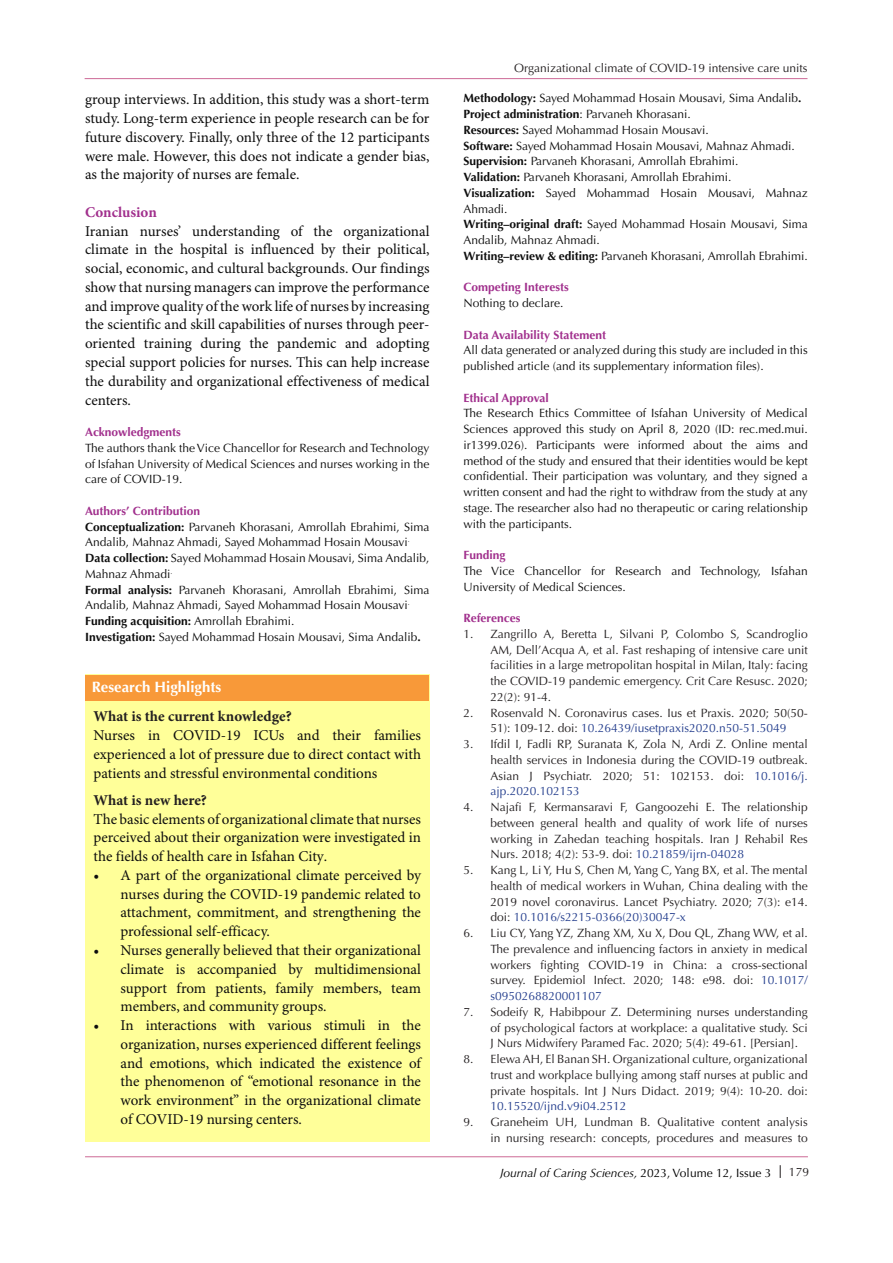
<style>
.page{position:relative;width:893px;height:1263px;background:#fff}
.page>*{position:absolute;margin:0;border:0;box-sizing:border-box;transform-origin:0 0}
.BT{font:15px/18.8px "Minion Pro";color:#0d0d0d;text-align:justify}
.BT-2{font:700 15px "Minion Pro";color:#231f20}
.t1{font:700 15px "Optima LT Std";color:#fff}
.t2{font:700 15px "Minion Pro";color:#a1308d}
.t3{font:12px/15.8px "Optima LT Std";color:#231f20;text-align:justify}
.annotation_text{font:12px/15.8px "Optima LT Std";color:#0d0d0d}
.t4{font:700 12px "Optima LT Std";color:#a1308d}
.annotation_text-2{font:700 12px "Optima LT Std";color:#0d0d0d}
.t5{font:italic 12px "Optima LT Std";color:#000}
.s1{font-weight:700}
.s2{font-weight:400}
.s3{color:#253f8e}
.s4{font-style:normal}
</style>
<div class="page">
<svg style="left:780px;top:1165px;width:1px;height:13px"></svg>
<hr style="left:85px;top:1156px;width:723px;height:1px;background:#cd6996">
<hr style="left:85px;top:78px;width:722px;height:1px;background:#cd6996">
<div style="left:85px;top:675px;width:344px;height:467px;background:#ff9"></div>
<div style="left:85px;top:675px;width:344px;height:25px;background:#f89939"></div>
<p class="BT" style="left:85px;top:91px;width:346px">group interviews. In addition, this study was a short-term study. Long-term experience in people research can be for future discovery. Finally, only three of the 12 participants were male. However, this does not indicate a gender bias, as the majority of nurses are female.</p>
<p class="t2" style="left:85px;top:202px;width:73px">Conclusion</p>
<p class="BT" style="left:85px;top:222px;width:346px">Iranian nurses’ understanding of the organizational climate in the hospital is influenced by their political, social, economic, and cultural backgrounds. Our findings show that nursing managers can improve the performance and improve quality of the work life of nurses by increasing the scientific and skill capabilities of nurses through peer&shy;oriented training during the pandemic and adopting special support policies for nurses. This can help increase the durability and organizational effectiveness of medical centers.</p>
<p class="t4" style="left:85px;top:425px;width:97px">Acknowledgments</p>
<p class="annotation_text" style="left:85px;top:440px;width:346px;text-align:justify">The authors thank the Vice Chancellor for Research and Technology of Isfahan University of Medical Sciences and nurses working in the care of COVID-19.</p>
<p class="t4" style="left:85px;top:504px;width:117px">Authors’ Contribution</p>
<p class="annotation_text" style="left:85px;top:519px;width:346px"><span class="s1">Conceptualization:</span> Parvaneh Khorasani, Amrollah Ebrahimi, Sima<br>Andalib, Mahnaz Ahmadi, Sayed Mohammad Hosain Mousavi<sup>.</sup></p>
<p class="annotation_text" style="left:85px;top:550px;width:346px"><span class="s1">Data collection:</span> Sayed Mohammad Hosain Mousavi, Sima Andalib,<br>Mahnaz Ahmadi<sup>.</sup></p>
<p class="annotation_text" style="left:85px;top:582px;width:346px"><span class="s1">Formal analysis:</span> Parvaneh Khorasani, Amrollah Ebrahimi, Sima<br>Andalib, Mahnaz Ahmadi, Sayed Mohammad Hosain Mousavi<sup>.</sup></p>
<p class="annotation_text-2" style="left:85px;top:614px;width:211px">Funding acquisition: <span class="s2">Amrollah Ebrahimi.</span></p>
<p class="annotation_text" style="left:85px;top:629px;width:337px"><span class="s1">Investigation:</span> Sayed Mohammad Hosain Mousavi, Sima Andalib<span class="s1">.</span></p>
<p class="t1" style="left:92px;top:678px;width:131px">Research Highlights</p>
<p class="BT-2" style="left:94px;top:706px;width:200px">What is the current knowledge?</p>
<p class="BT" style="left:94px;top:727px;width:329px">Nurses in COVID-19 ICUs and their families experienced a lot of pressure due to direct contact with patients and stressful environmental conditions</p>
<p class="BT-2" style="left:94px;top:790px;width:115px">What is new here?</p>
<p class="BT" style="left:94px;top:810px;width:329px">The basic elements of organizational climate that nurses perceived about their organization were investigated in the fields of health care in Isfahan City.</p>
<p class="BT" style="left:121px;top:866px;width:302px;text-indent:-27px">• A part of the organizational climate perceived by nurses during the COVID-19 pandemic related to attachment, commitment, and strengthening the professional self-efficacy.</p>
<p class="BT" style="left:121px;top:941px;width:302px;text-indent:-27px">• Nurses generally believed that their organizational climate is accompanied by multidimensional support from patients, family members, team members, and community groups.</p>
<p class="BT" style="left:121px;top:1016px;width:302px;text-indent:-27px">• In interactions with various stimuli in the organization, nurses experienced different feelings and emotions, which indicated the existence of the phenomenon of “emotional resonance in the work environment” in the organizational climate of COVID-19 nursing centers.</p>
<p class="t3" style="left:514px;top:60px;width:295px">Organizational climate of COVID-19 intensive care units</p>
<p class="annotation_text" style="left:463px;top:91px;width:339px"><span class="s1">Methodology:</span> Sayed Mohammad Hosain Mousavi, Sima Andalib<span class="s1">.</span></p>
<p class="annotation_text-2" style="left:463px;top:107px;width:229px">Project administration<span class="s2">: Parvaneh Khorasani.</span></p>
<p class="annotation_text" style="left:463px;top:122px;width:247px"><span class="s1">Resources:</span> Sayed Mohammad Hosain Mousavi.</p>
<p class="annotation_text" style="left:463px;top:138px;width:333px"><span class="s1">Software:</span> Sayed Mohammad Hosain Mousavi, Mahnaz Ahmadi.</p>
<p class="annotation_text" style="left:463px;top:154px;width:277px"><span class="s1">Supervision:</span> Parvaneh Khorasani, Amrollah Ebrahimi.</p>
<p class="annotation_text" style="left:463px;top:169px;width:269px"><span class="s1">Validation:</span> Parvaneh Khorasani, Amrollah Ebrahimi.</p>
<p class="annotation_text" style="left:463px;top:185px;width:346px"><span class="s1">Visualization:</span> Sayed Mohammad Hosain Mousavi, Mahnaz<br>Ahmadi.</p>
<p class="annotation_text" style="left:463px;top:217px;width:346px"><span class="s1">Writing–original draft:</span> Sayed Mohammad Hosain Mousavi, Sima<br>Andalib, Mahnaz Ahmadi.</p>
<p class="annotation_text" style="left:463px;top:248px;width:346px"><span class="s1">Writing–review &amp; editing:</span> Parvaneh Khorasani, Amrollah Ebrahimi.</p>
<p class="t4" style="left:463px;top:280px;width:107px">Competing Interests</p>
<p class="annotation_text" style="left:463px;top:295px;width:102px">Nothing to declare.</p>
<p class="t4" style="left:463px;top:328px;width:144px">Data Availability Statement</p>
<p class="annotation_text" style="left:463px;top:343px;width:346px">All data generated or analyzed during this study are included in this published article (and its supplementary information files).</p>
<p class="t4" style="left:463px;top:391px;width:87px">Ethical Approval</p>
<p class="annotation_text" style="left:463px;top:406px;width:346px;text-align:justify">The Research Ethics Committee of Isfahan University of Medical Sciences approved this study on April 8, 2020 (ID: rec.med.mui. ir1399.026). Participants were informed about the aims and method of the study and ensured that their identities would be kept confidential. Their participation was voluntary, and they signed a written consent and had the right to withdraw from the study at any stage. The researcher also had no therapeutic or caring relationship with the participants.</p>
<p class="t4" style="left:463px;top:548px;width:44px">Funding</p>
<p class="annotation_text" style="left:463px;top:563px;width:346px">The Vice Chancellor for Research and Technology, Isfahan<br>University of Medical Sciences.</p>
<p class="t4" style="left:463px;top:611px;width:58px">References</p>
<p class="t3" style="left:490px;top:626px;width:319px;text-indent:-27px">1. Zangrillo A, Beretta L, Silvani P, Colombo S, Scandroglio AM, Dell’Acqua A, et al. Fast reshaping of intensive care unit facilities in a large metropolitan hospital in Milan, Italy: facing the COVID-19 pandemic emergency. Crit Care Resusc. 2020; 22(2): 91-4.</p>
<p class="t3" style="left:463px;top:705px;width:346px;text-align:center">2. Rosenvald N. Coronavirus cases. Ius et Praxis. 2020; 50(50-<br>51): 109-12. doi: <span class="s3">10.26439/iusetpraxis2020.n50-51.5049</span></p>
<p class="t3" style="left:490px;top:736px;width:319px;text-indent:-27px">3. Ifdil I, Fadli RP, Suranata K, Zola N, Ardi Z. Online mental health services in Indonesia during the COVID-19 outbreak.<br>Asian J Psychiatr. 2020; 51: 102153. doi: <span class="s3">10.1016/j. ajp.2020.102153</span></p>
<p class="t3" style="left:490px;top:799px;width:319px;text-indent:-27px">4. Najafi F, Kermansaravi F, Gangoozehi E. The relationship between general health and quality of work life of nurses working in Zahedan teaching hospitals. Iran J Rehabil Res Nurs. 2018; 4(2): 53-9. doi: <span class="s3">10.21859/ijrn-04028</span></p>
<p class="t3" style="left:490px;top:862px;width:319px;text-indent:-27px">5. Kang L, Li Y, Hu S, Chen M, Yang C, Yang BX, et al. The mental health of medical workers in Wuhan, China dealing with the 2019 novel coronavirus. Lancet Psychiatry. 2020; 7(3): e14. doi: <span class="s3">10.1016/s2215-0366(20)30047-x</span></p>
<p class="t3" style="left:490px;top:925px;width:319px;text-indent:-27px">6. Liu CY, Yang YZ, Zhang XM, Xu X, Dou QL, Zhang WW, et al.<br>The prevalence and influencing factors in anxiety in medical workers fighting COVID-19 in China: a cross-sectional survey. Epidemiol Infect. 2020; 148: e98. doi: <span class="s3">10.1017/ s0950268820001107</span></p>
<p class="t3" style="left:490px;top:1004px;width:319px;text-indent:-27px">7. Sodeify R, Habibpour Z. Determining nurses understanding of psychological factors at workplace: a qualitative study. Sci J Nurs Midwifery Paramed Fac. 2020; 5(4): 49-61. [Persian].</p>
<p class="t3" style="left:490px;top:1051px;width:319px;text-indent:-27px">8. Elewa AH, El Banan SH. Organizational culture, organizational trust and workplace bullying among staff nurses at public and private hospitals. Int J Nurs Didact. 2019; 9(4): 10-20. doi:<br><span class="s3">10.15520/ijnd.v9i04.2512</span></p>
<p class="t3" style="left:463px;top:1114px;width:346px;text-align:right">9. Graneheim UH, Lundman B. Qualitative content analysis in nursing research: concepts, procedures and measures to</p>
<p class="t5" style="left:500px;top:1165px;width:273px">Journal of Caring Sciences, <span class="s4">2023, Volume 12, Issue 3</span></p>
<p class="t3" style="left:789px;top:1164px;width:22px">179</p>
</div>
